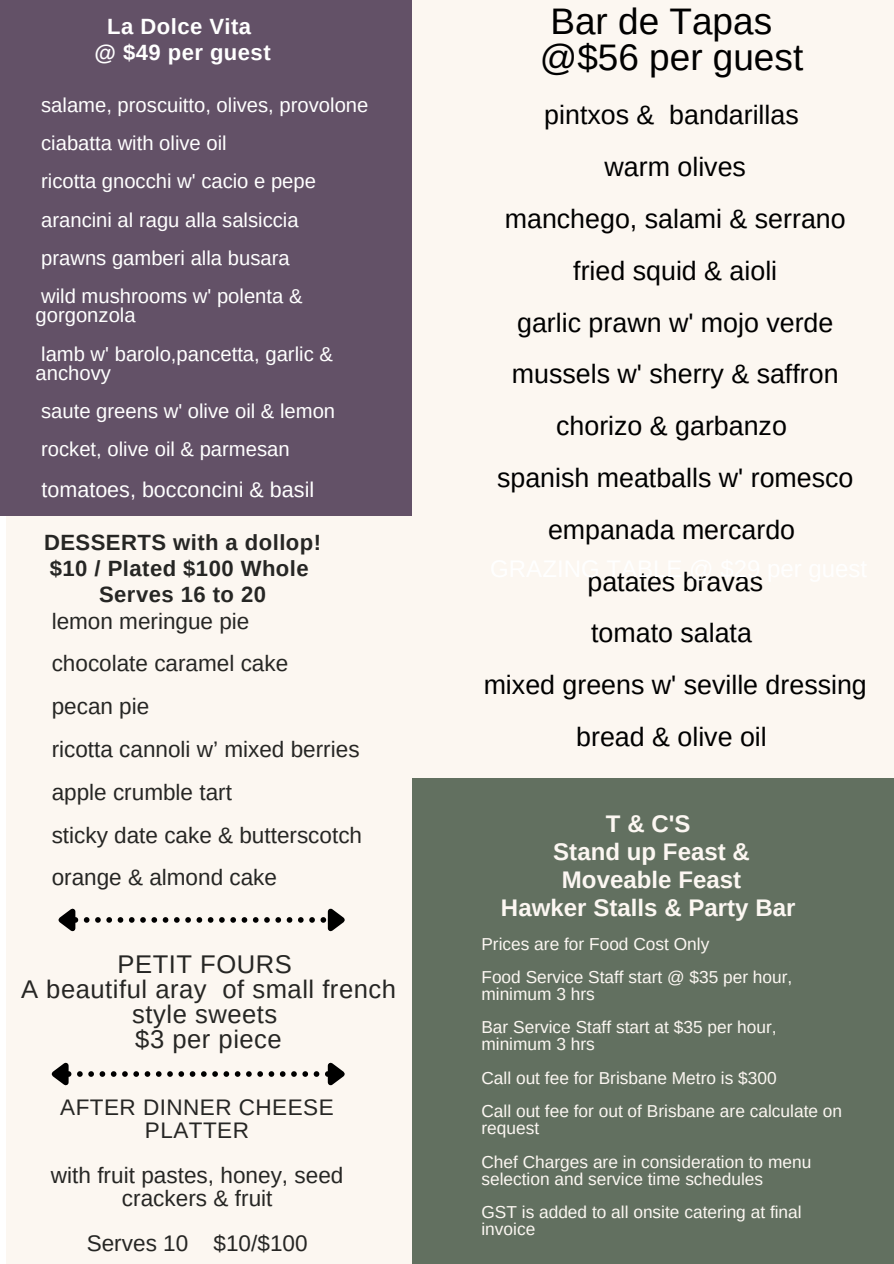
<style>
.page{position:relative;width:894px;height:1264px;background:#fff}
.page>*{position:absolute;margin:0;border:0;box-sizing:border-box;transform-origin:0 0}
.t1{font:36.9px/36px "Arimo";color:#000}
.t2{font:26.85px/51.8px "Arimo";color:#000;text-align:center}
.t3{font:25.65px/24.8px "Arimo";letter-spacing:.02em;color:#262624;text-align:center}
.t4{font:700 24px/28.2px "Arimo";color:#fcf7f2;text-align:center}
.t5{font:22.5px/42.8px "Arimo";color:#262624;text-align:center}
.t6{font:22.5px/22.5px "Arimo";letter-spacing:.02em;color:#262624;text-align:center}
.t7{font:700 22.05px/26px "Arimo";letter-spacing:.02em;color:#262624;text-align:center}
.t8{font:700 22.05px/26px "Arimo";letter-spacing:.02em;color:#fff;text-align:center}
.t9{font:21.45px "Arimo";color:#fff}
.t10{font:20.25px/38.2px "Arimo";color:#fff}
.t11{font:17.25px/33.6px "Arimo";color:#fcf7f2}
</style>
<div class="page">
<div style="left:405px;top:777px;width:488px;height:486px;background:#627060"></div>
<div style="left:6px;top:516px;width:406px;height:747px;background:#fcf7f1"></div>
<div style="left:412px;top:0;width:481px;height:777px;background:#fcf7f1"></div>
<div style="left:0;top:0;width:411px;height:516px;background:#635167"></div>
<svg style="left:58px;top:908px;width:287px;height:24px"></svg>
<svg style="left:51px;top:1062px;width:294px;height:24px"></svg>
<p class="t8" style="left:94px;top:14px;width:178px">La Dolce Vita<br>@ $49 per guest</p>
<p class="t10" style="left:41px;top:86px;width:328px">salame, proscuitto, olives, provolone ciabatta with olive oil<br>ricotta gnocchi w' cacio e pepe arancini al ragu alla salsiccia prawns gamberi alla busara<br>wild mushrooms w' polenta &amp;</p>
<p class="t10" style="left:36px;top:296px;width:299px">gorgonzola<br>lamb w' barolo,pancetta, garlic &amp;</p>
<p class="t10" style="left:36px;top:354px;width:301px">anchovy<br>saute greens w' olive oil &amp; lemon rocket, olive oil &amp; parmesan</p>
<p class="t9" style="left:42px;top:476px;width:274px">tomatoes, bocconcini &amp; basil</p>
<p class="t7" style="left:44px;top:529px;width:278px">DESSERTS with a dollop! $10 / Plated $100 Whole<br>Serves 16 to 20</p>
<h3 class="t5" style="left:52px;top:599px;width:312px;text-align:left">lemon meringue pie<br>chocolate caramel cake<br>pecan pie<br>ricotta cannoli w’ mixed berries apple crumble tart<br>sticky date cake &amp; butterscotch orange &amp; almond cake</h3>
<h3 class="t3" style="left:21px;top:952px;width:376px">PETIT FOURS<br>A beautiful aray of small french style sweets<br>$3 per piece</h3>
<h3 class="t6" style="left:60px;top:1096px;width:275px">AFTER DINNER CHEESE<br>PLATTER</h3>
<h3 class="t5" style="left:51px;top:1164px;width:294px;line-height:22.5px">with fruit pastes, honey, seed crackers &amp; fruit</h3>
<h3 class="t5" style="left:87px;top:1221px;width:222px">Serves 10 $10/$100</h3>
<h1 class="t1" style="left:539px;top:4px;width:265px">Bar de Tapas @$56 per guest</h1>
<p class="t2" style="left:483px;top:89px;width:384px">pintxos &amp; bandarillas<br>warm olives<br>manchego, salami &amp; serrano fried squid &amp; aioli<br>garlic prawn w' mojo verde mussels w' sherry &amp; saffron chorizo &amp; garbanzo<br>spanish meatballs w' romesco empanada mercardo<br>patates bravas<br>tomato salata<br>mixed greens w' seville dressing bread &amp; olive oil</p>
<h3 class="t4" style="left:501px;top:809px;width:296px">T &amp; C'S<br>Stand up Feast &amp;<br>Moveable Feast<br>Hawker Stalls &amp; Party Bar</h3>
<p class="t11" style="left:481px;top:926px;width:312px">Prices are for Food Cost Only<br>Food Service Staff start @ $35 per hour,</p>
<p class="t11" style="left:481px;top:977px;width:297px">minimum 3 hrs<br>Bar Service Staff start at $35 per hour,</p>
<p class="t11" style="left:481px;top:1027px;width:362px">minimum 3 hrs<br>Call out fee for Brisbane Metro is $300<br>Call out fee for out of Brisbane are calculate on</p>
<p class="t11" style="left:481px;top:1111px;width:331px">request<br>Chef Charges are in consideration to menu</p>
<p class="t11" style="left:481px;top:1161px;width:322px">selection and service time schedules<br>GST is added to all onsite catering at final</p>
<p class="t11" style="left:481px;top:1212px;width:55px">invoice</p>
</div>
